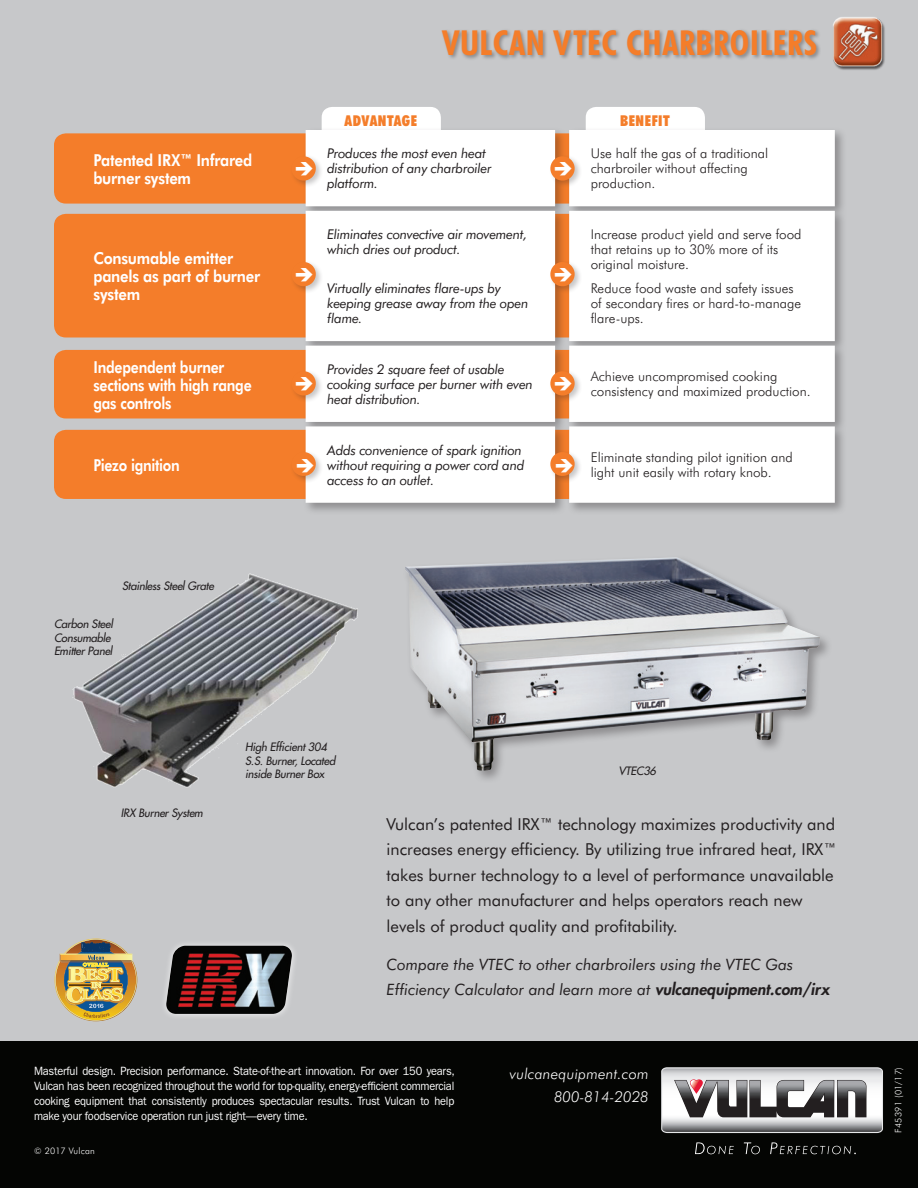
<style>
.page{position:relative;width:918px;height:1188px;background:#c7c8ca}
.page>*{position:absolute;margin:0;border:0;box-sizing:border-box;transform-origin:0 0}
.t1{font:700 condensed 34.5px "Futura BT";letter-spacing:.02em;color:#f47d2a}
.FEATURES{font:16.5px/25.5px "Futura BT";color:#231f20}
.t2{font:800 16.5px/18px "Futura BT";letter-spacing:-.015em;color:#fff;scale:.9 1}
.t3{font:800 16.5px/18px "Futura BT";letter-spacing:-.015em;color:#fff;scale:.85 1}
.FEATURES-2{font:italic 15.6px/25px "Futura BT";color:#231f20}
.t4{font:italic 300 15px "Futura BT";letter-spacing:.01em;color:#fff}
.t5{font:900 condensed 15px "Futura BT";letter-spacing:.035em;color:#f47d2a}
.t6{font:300 13.5px/15px "Futura BT";color:#231f20}
.t7{font:italic 13.5px/15px "Futura BT";letter-spacing:-.02em;color:#231f20}
.Body{font:12px/15px "ITC Franklin Gothic Std";letter-spacing:-.02em;color:#fff;text-align:justify;scale:.92 1}
.Features{font:italic 500 11.25px "Futura Std";letter-spacing:-.02em;color:#231f20}
.t8{font:300 9px "Futura BT";letter-spacing:.03em;color:#fff}
.s1{font-family:"Futura Std";font-weight:800}
</style>
<div class="page">
<div style="left:0;top:1042px;width:918px;height:146px;background:#040503"></div>
<div style="left:160px;top:939px;width:138px;height:81px;background:#fff;opacity:.75"></div>
<img style="left:165px;top:946px;width:128px;height:68px">
<div style="left:441px;top:28px;width:380px;height:32px;background:#231f20;opacity:.35"></div>
<img style="left:833px;top:17px;width:52px;height:53px">
<svg style="left:695px;top:1142px;width:39px;height:12px"></svg>
<svg style="left:744px;top:1142px;width:16px;height:12px"></svg>
<svg style="left:770px;top:1142px;width:86px;height:12px"></svg>
<svg style="left:661px;top:1067px;width:222px;height:66px"></svg>
<div style="left:54px;top:214px;width:249px;height:124px;background:#f47d2a"></div>
<img style="left:55px;top:939px;width:82px;height:82px">
<img style="left:405px;top:557px;width:415px;height:214px">
<img style="left:73px;top:573px;width:285px;height:215px">
<div style="left:303px;top:127px;width:544px;height:388px;background:#231f20;opacity:.34"></div>
<svg style="left:306px;top:130px;width:529px;height:373px;fill:#fff"></svg>
<div style="left:290px;top:260px;width:34px;height:35px;background:#231f20;opacity:.25"></div>
<div style="left:549px;top:260px;width:34px;height:35px;background:#231f20;opacity:.25"></div>
<svg style="left:290px;top:261px;width:27px;height:27px"></svg>
<svg style="left:549px;top:261px;width:27px;height:27px"></svg>
<svg style="left:54px;top:107px;width:651px;height:97px"></svg>
<svg style="left:54px;top:350px;width:594px;height:68px"></svg>
<svg style="left:54px;top:430px;width:594px;height:69px"></svg>
<p class="t1" style="left:443px;top:22px;width:376px">VULCAN VTEC CHARBROILERS</p>
<p class="t2" style="left:93px;top:151px;width:178px">Patented IRX™ Infrared burner system</p>
<p class="t2" style="left:93px;top:249px;width:187px">Consumable emitter panels as part of burner system</p>
<p class="t3" style="left:93px;top:358px;width:188px">Independent burner sections with high range gas controls</p>
<p class="t3" style="left:93px;top:456px;width:103px">Piezo ignition</p>
<p class="Features" style="left:122px;top:579px;width:93px">Stainless Steel Grate</p>
<p class="Features" style="left:54px;top:617px;width:60px">Carbon Steel</p>
<p class="Features" style="left:54px;top:630px;width:58px">Consumable</p>
<p class="Features" style="left:54px;top:644px;width:60px">Emitter Panel</p>
<p class="t5" style="left:345px;top:111px;width:74px">ADVANTAGE</p>
<p class="t5" style="left:620px;top:111px;width:51px">BENEFIT</p>
<p class="t7" style="left:327px;top:146px;width:166px">Produces the most even heat distribution of any charbroiler platform.</p>
<p class="t6" style="left:591px;top:146px;width:179px">Use half the gas of a traditional charbroiler without affecting production.</p>
<p class="t7" style="left:327px;top:227px;width:202px">Eliminates convective air movement, which dries out product.</p>
<p class="t7" style="left:327px;top:281px;width:203px">Virtually eliminates flare-ups by keeping grease away from the open flame.</p>
<p class="t6" style="left:591px;top:227px;width:212px">Increase product yield and serve food that retains up to 30% more of its original moisture.</p>
<p class="t6" style="left:591px;top:281px;width:212px">Reduce food waste and safety issues of secondary fires or hard-to-manage flare-ups.</p>
<p class="t7" style="left:327px;top:362px;width:207px">Provides 2 square feet of usable cooking surface per burner with even heat distribution.</p>
<p class="t6" style="left:591px;top:369px;width:221px">Achieve uncompromised cooking consistency and maximized production.</p>
<p class="t7" style="left:327px;top:442px;width:199px">Adds convenience of spark ignition without requiring a power cord and access to an outlet.</p>
<p class="t6" style="left:591px;top:450px;width:204px">Eliminate standing pilot ignition and light unit easily with rotary knob.</p>
<p class="Features" style="left:121px;top:806px;width:84px">IRX Burner System</p>
<p class="Features" style="left:245px;top:740px;width:83px">High Efficient 304</p>
<p class="Features" style="left:245px;top:754px;width:92px">S.S. Burner, Located</p>
<p class="Features" style="left:245px;top:767px;width:81px">inside Burner Box</p>
<p class="Features" style="left:619px;top:764px;width:39px">VTEC36</p>
<p class="FEATURES" style="left:387px;top:811px;width:452px">Vulcan’s patented IRX™ technology maximizes productivity and increases energy efficiency. By utilizing true infrared heat, IRX™ takes burner technology to a level of performance unavailable to any other manufacturer and helps operators reach new levels of product quality and profitability.</p>
<p class="FEATURES-2" style="left:387px;top:952px;width:444px">Compare the VTEC to other charbroilers using the VTEC Gas<br>Efficiency Calculator and learn more at <span class="s1">vulcanequipment.com/irx</span></p>
<p class="Body" style="left:34px;top:1064px;width:459px">Masterful design. Precision performance. State-of-the-art innovation. For over 150 years, Vulcan has been recognized throughout the world for top-quality, energy-efficient commercial cooking equipment that consistently produces spectacular results. Trust Vulcan to help make your foodservice operation run just right—every time.</p>
<p class="t8" style="left:34px;top:1146px;width:62px">© 2017 Vulcan</p>
<p class="t4" style="left:510px;top:1064px;width:140px">vulcanequipment.com</p>
<p class="t4" style="left:554px;top:1087px;width:96px">800-814-2028</p>
<p class="t8" style="left:893px;top:1133px;width:67px;rotate:-90deg">F45391 (01/17)</p>
</div>
